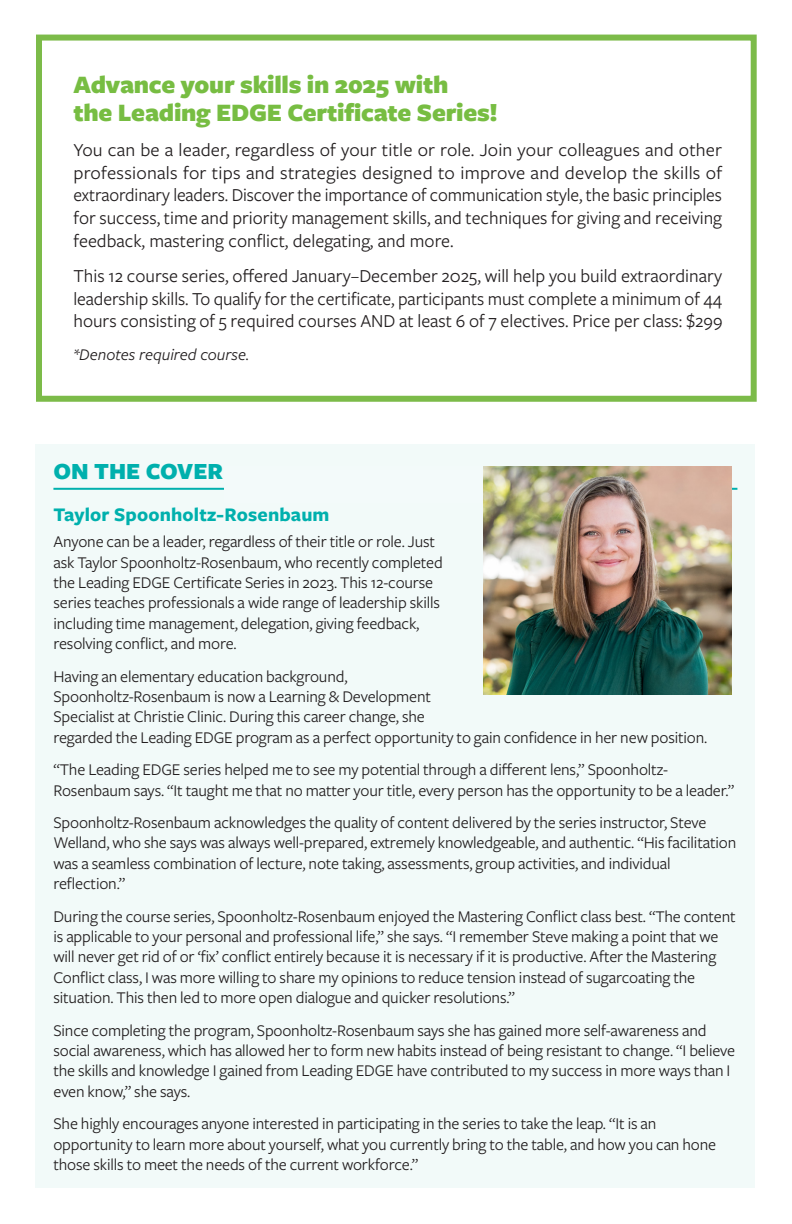
<style>
.page{position:relative;width:792px;height:1224px;background:#fff}
.page>*{position:absolute;margin:0;border:0;box-sizing:border-box;transform-origin:0 0}
.t1{font:900 26px/28px "Freight Sans Pro";letter-spacing:-.01em;color:#77bd42}
.t2{font:900 24px "Freight Sans Pro";color:#00b0ad}
.t3{font:700 20px "Freight Sans Pro";letter-spacing:.005em;color:#00b0ad}
.t4{font:19px/22.8px "Freight Sans Pro";color:#231f20;text-align:justify}
.t5{font:17px/20.4px "Freight Sans Pro";letter-spacing:-.01em;color:#231f20}
.t6{font:italic 17px "Freight Sans Pro";color:#231f20}
</style>
<div class="page">
<div style="left:36px;top:35px;width:721px;height:367px;border:6px solid #7cbb49"></div>
<div style="left:35px;top:445px;width:720px;height:743px;background:#f2faf9"></div>
<hr style="left:53px;top:488px;width:684px;height:2px;background:#00b0ad">
<div style="left:225px;top:467px;width:279px;height:36px;background:#f3fafa"></div>
<img style="left:484px;top:467px;width:247px;height:228px">
<h1 class="t1" style="left:73px;top:70px;width:426px">Advance your skills in 2025 with<br>the Leading EDGE Certificate Series!</h1>
<p class="t4" style="left:73px;top:137px;width:650px">You can be a leader, regardless of your title or role. Join your colleagues and other professionals for tips and strategies designed to improve and develop the skills of extraordinary leaders. Discover the importance of communication style, the basic principles for success, time and priority management skills, and techniques for giving and receiving feedback, mastering conflict, delegating, and more.</p>
<p class="t4" style="left:73px;top:263px;width:651px">This 12 course series, offered January–December 2025, will help you build extraordinary leadership skills. To qualify for the certificate, participants must complete a minimum of 44 hours consisting of 5 required courses AND at least 6 of 7 electives. Price per class: $299</p>
<p class="t6" style="left:73px;top:343px;width:177px">*Denotes required course.</p>
<h2 class="t2" style="left:53px;top:454px;width:171px">ON THE COVER</h2>
<p class="t3" style="left:53px;top:501px;width:278px">Taylor Spoonholtz-Rosenbaum</p>
<p class="t5" style="left:53px;top:531px;width:391px">Anyone can be a leader, regardless of their title or role. Just ask Taylor Spoonholtz-Rosenbaum, who recently completed the Leading EDGE Certificate Series in 2023. This 12-course series teaches professionals a wide range of leadership skills including time management, delegation, giving feedback, resolving conflict, and more.</p>
<p class="t5" style="left:53px;top:665px;width:655px">Having an elementary education background,<br>Spoonholtz-Rosenbaum is now a Learning &amp; Development<br>Specialist at Christie Clinic. During this career change, she<br>regarded the Leading EDGE program as a perfect opportunity to gain confidence in her new position.</p>
<p class="t5" style="left:53px;top:759px;width:682px">“The Leading EDGE series helped me to see my potential through a different lens,” Spoonholtz-<br>Rosenbaum says. “It taught me that no matter your title, every person has the opportunity to be a leader.”</p>
<p class="t5" style="left:53px;top:812px;width:684px">Spoonholtz-Rosenbaum acknowledges the quality of content delivered by the series instructor, Steve Welland, who she says was always well-prepared, extremely knowledgeable, and authentic. “His facilitation was a seamless combination of lecture, note taking, assessments, group activities, and individual reflection.”</p>
<p class="t5" style="left:53px;top:905px;width:684px">During the course series, Spoonholtz-Rosenbaum enjoyed the Mastering Conflict class best. “The content is applicable to your personal and professional life,” she says. “I remember Steve making a point that we will never get rid of or ‘fix’ conflict entirely because it is necessary if it is productive. After the Mastering Conflict class, I was more willing to share my opinions to reduce tension instead of sugarcoating the situation. This then led to more open dialogue and quicker resolutions.”</p>
<p class="t5" style="left:53px;top:1019px;width:683px">Since completing the program, Spoonholtz-Rosenbaum says she has gained more self-awareness and social awareness, which has allowed her to form new habits instead of being resistant to change. “I believe the skills and knowledge I gained from Leading EDGE have contributed to my success in more ways than I even know,” she says.</p>
<p class="t5" style="left:53px;top:1113px;width:664px">She highly encourages anyone interested in participating in the series to take the leap. “It is an opportunity to learn more about yourself, what you currently bring to the table, and how you can hone those skills to meet the needs of the current workforce.”</p>
</div>
